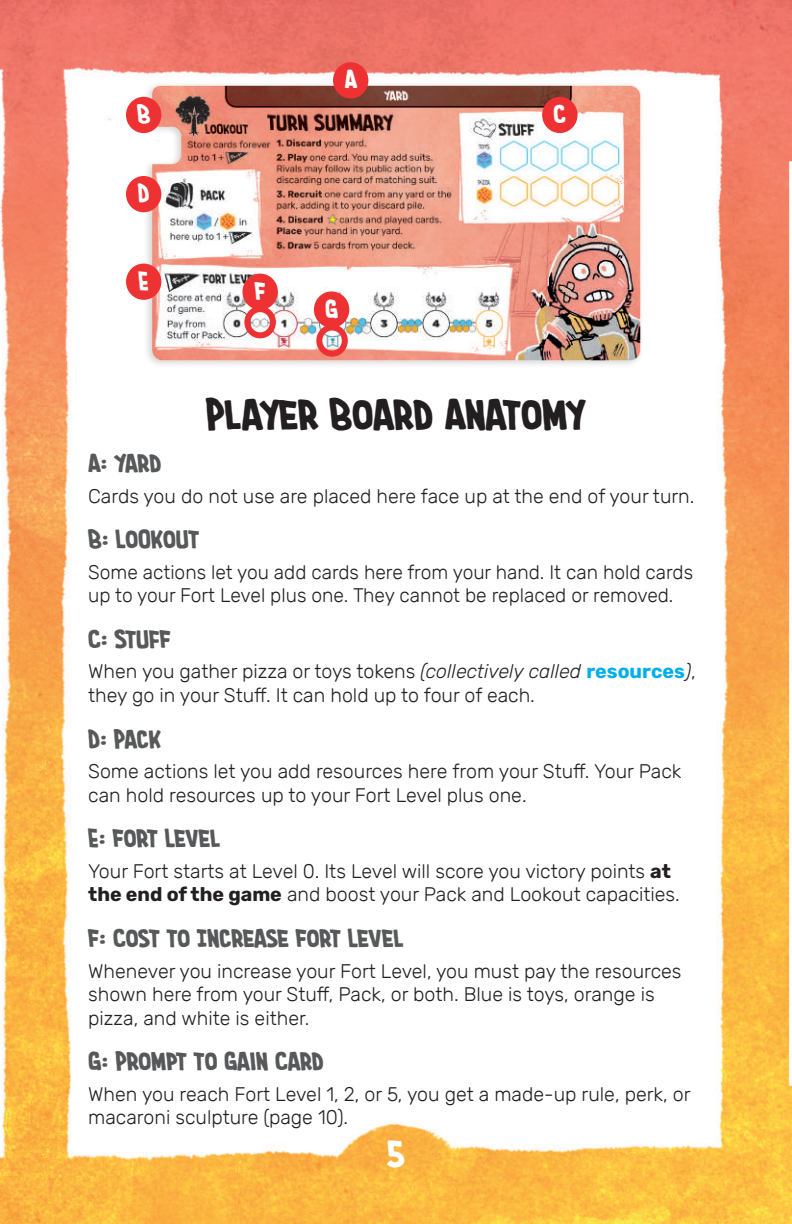
<style>
.page{position:relative;width:792px;height:1224px;background:#fff}
.page>*{position:absolute;margin:0;border:0;box-sizing:border-box;transform-origin:0 0}
.t1{font:700 35.8px "Imaginary Friend BB";color:#231f20}
.t2{font:700 32px "Imaginary Friend BB";color:#fff}
.t3{font:700 21.4px "Imaginary Friend BB";color:#57585a}
.t4{font:700 21.4px "Imaginary Friend BB";color:#fff}
.t5{font:300 19.6px/23.6px "Rubik";color:#231f20}
.s1{font-style:italic}
.s2{font-weight:700;color:#00aeef}
.s3{font-weight:700}
</style>
<div class="page">
<img style="left:0;top:0;width:792px;height:1224px">
<img style="left:145px;top:81px;width:502px;height:282px">
<div style="left:126px;top:264px;width:35px;height:36px;background:#ee3133;border-radius:50%"></div>
<div style="left:126px;top:176px;width:35px;height:36px;background:#ee3133;border-radius:50%"></div>
<div style="left:126px;top:97px;width:35px;height:36px;background:#ee3133;border-radius:50%"></div>
<div style="left:242px;top:274px;width:36px;height:36px;background:#ee3133;border-radius:50%"></div>
<div style="left:314px;top:291px;width:35px;height:37px;background:#ee3133;border-radius:50%"></div>
<div style="left:542px;top:97px;width:36px;height:36px;background:#ee3133;border-radius:50%"></div>
<div style="left:333px;top:62px;width:35px;height:37px;background:#ee3133;border-radius:50%"></div>
<div style="left:244px;top:306px;width:32px;height:32px;border:6px solid #ee3133;border-radius:50%"></div>
<div style="left:316px;top:324px;width:32px;height:33px;border:6px solid #ee3133;border-radius:50%"></div>
<p class="t4" style="left:137px;top:98px;width:15px">B</p>
<p class="t4" style="left:138px;top:177px;width:13px">D</p>
<p class="t4" style="left:139px;top:265px;width:12px">E</p>
<p class="t4" style="left:345px;top:63px;width:14px">A</p>
<p class="t4" style="left:255px;top:275px;width:12px">F</p>
<p class="t4" style="left:325px;top:293px;width:15px">G</p>
<p class="t4" style="left:553px;top:98px;width:14px">C</p>
<h1 class="t1" style="left:206px;top:388px;width:382px">PLAYER BOARD ANATOMY</h1>
<p class="t3" style="left:88px;top:447px;width:75px">A: YARD</p>
<p class="t5" style="left:88px;top:484px;width:608px">Cards you do not use are placed here face up at the end of your turn.</p>
<p class="t3" style="left:88px;top:523px;width:113px">B: LOOKOUT</p>
<p class="t5" style="left:88px;top:561px;width:606px">Some actions let you add cards here from your hand. It can hold cards up to your Fort Level plus one. They cannot be replaced or removed.</p>
<p class="t3" style="left:88px;top:623px;width:84px">C: STUFF</p>
<p class="t5" style="left:88px;top:660px;width:609px">When you gather pizza or toys tokens <span class="s1">(collectively called</span> <span class="s2">resources</span><span class="s1">)</span>, they go in your Stuff. It can hold up to four of each.</p>
<p class="t3" style="left:88px;top:723px;width:74px">D: PACK</p>
<p class="t5" style="left:88px;top:760px;width:595px">Some actions let you add resources here from your Stuff. Your Pack can hold resources up to your Fort Level plus one.</p>
<p class="t3" style="left:88px;top:822px;width:133px">E: FORT LEVEL</p>
<p class="t5" style="left:88px;top:860px;width:593px">Your Fort starts at Level 0. Its Level will score you victory points <span class="s3">at the end of the game</span> and boost your Pack and Lookout capacities.</p>
<p class="t3" style="left:88px;top:922px;width:316px">F: COST TO INCREASE FORT LEVEL</p>
<p class="t5" style="left:88px;top:960px;width:595px">Whenever you increase your Fort Level, you must pay the resources shown here from your Stuff, Pack, or both. Blue is toys, orange is pizza, and white is either.</p>
<p class="t3" style="left:88px;top:1045px;width:237px">G: PROMPT TO GAIN CARD</p>
<p class="t5" style="left:88px;top:1083px;width:604px">When you reach Fort Level 1, 2, or 5, you get a made-up rule, perk, or macaroni sculpture (page 10).</p>
<h2 class="t2" style="left:387px;top:1129px;width:20px">5</h2>
</div>
